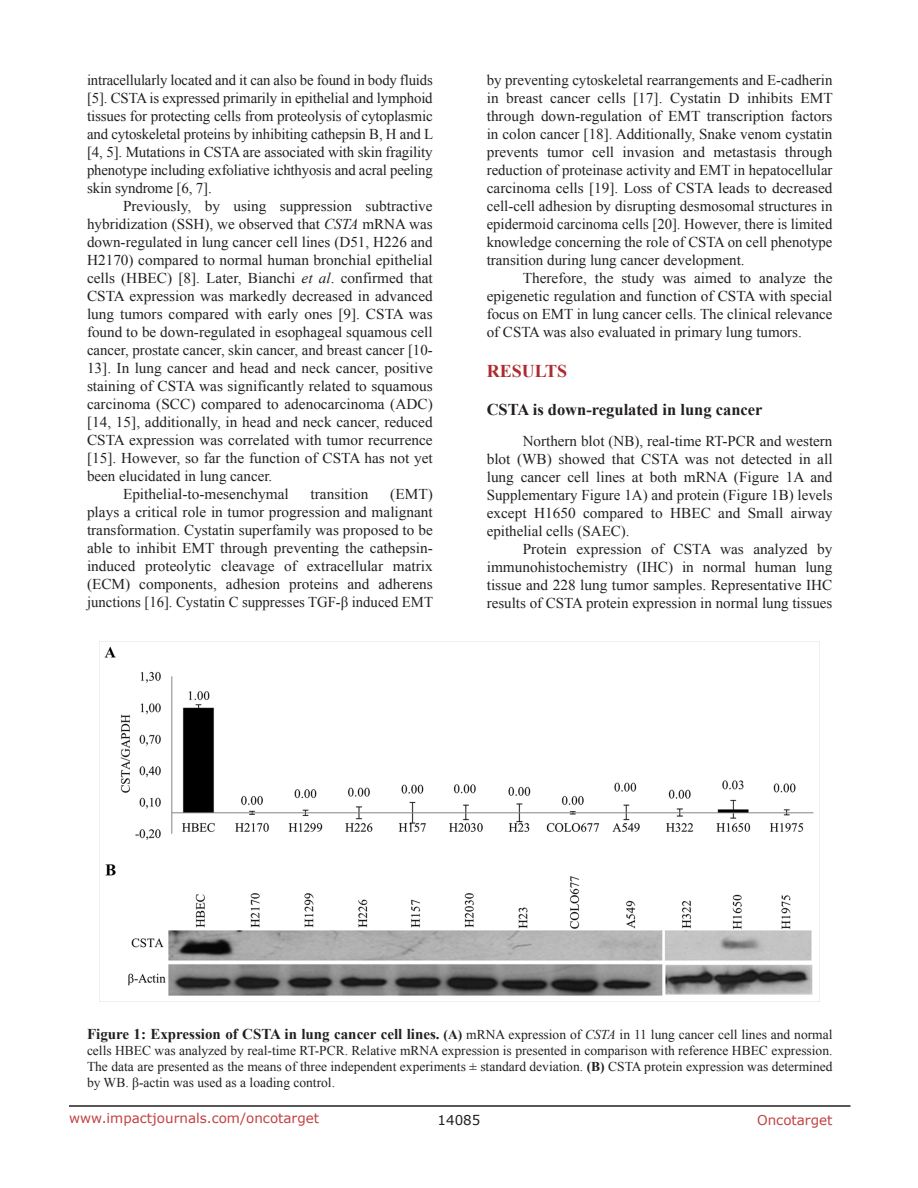
<style>
.page{position:relative;width:918px;height:1188px;background:#fff}
.page>*{position:absolute;margin:0;border:0;box-sizing:border-box;transform-origin:0 0}
.Heading{font:700 18px "Times New Roman";color:#ac2b31}
.SubHeading_no{font:700 16.5px "Times New Roman";color:#231f20}
.BodyText{font:15px/18px "Times New Roman";color:#231f20;text-align:justify}
.figuretext{font:13.5px/16.2px "Times New Roman";color:#231f20;text-align:justify}
.t1{font:13.5px "Verdana";color:#c24141}
.t2{font:13.5px "Verdana";color:#231f20}
.s1{font-style:italic}
.s2{font-weight:700;font-size:15px}
.s3{font-weight:700}
</style>
<div class="page">
<hr style="left:69px;top:1105px;width:781px;height:2px;background:#231f20">
<img style="left:100px;top:641px;width:720px;height:360px">
<p class="BodyText" style="left:87px;top:71px;width:348px">intracellularly located and it can also be found in body fluids [5]. CSTA is expressed primarily in epithelial and lymphoid tissues for protecting cells from proteolysis of cytoplasmic and cytoskeletal proteins by inhibiting cathepsin B, H and L [4, 5]. Mutations in CSTA are associated with skin fragility phenotype including exfoliative ichthyosis and acral peeling skin syndrome [6, 7].</p>
<p class="BodyText" style="left:87px;top:197px;width:347px;text-indent:36px">Previously, by using suppression subtractive hybridization (SSH), we observed that <span class="s1">CSTA</span> mRNA was down-regulated in lung cancer cell lines (D51, H226 and H2170) compared to normal human bronchial epithelial cells (HBEC) [8]. Later, Bianchi <span class="s1">et al</span>. confirmed that CSTA expression was markedly decreased in advanced lung tumors compared with early ones [9]. CSTA was found to be down-regulated in esophageal squamous cell cancer, prostate cancer, skin cancer, and breast cancer [10- 13]. In lung cancer and head and neck cancer, positive staining of CSTA was significantly related to squamous carcinoma (SCC) compared to adenocarcinoma (ADC) [14, 15], additionally, in head and neck cancer, reduced CSTA expression was correlated with tumor recurrence [15]. However, so far the function of CSTA has not yet been elucidated in lung cancer.</p>
<p class="BodyText" style="left:123px;top:485px;width:167px">Epithelial-to-mesenchymal</p>
<p class="BodyText" style="left:311px;top:485px;width:59px">transition</p>
<p class="BodyText" style="left:87px;top:485px;width:348px;text-indent:303px">(EMT) plays a critical role in tumor progression and malignant transformation. Cystatin superfamily was proposed to be able to inhibit EMT through preventing the cathepsin&shy;induced proteolytic cleavage of extracellular matrix (ECM) components, adhesion proteins and adherens junctions [16]. Cystatin C suppresses TGF-β induced EMT</p>
<p class="BodyText" style="left:487px;top:71px;width:348px">by preventing cytoskeletal rearrangements and E-cadherin in breast cancer cells [17]. Cystatin D inhibits EMT through down-regulation of EMT transcription factors in colon cancer [18]. Additionally, Snake venom cystatin prevents tumor cell invasion and metastasis through reduction of proteinase activity and EMT in hepatocellular carcinoma cells [19]. Loss of CSTA leads to decreased cell-cell adhesion by disrupting desmosomal structures in epidermoid carcinoma cells [20]. However, there is limited knowledge concerning the role of CSTA on cell phenotype transition during lung cancer development.</p>
<p class="BodyText" style="left:487px;top:269px;width:347px;text-indent:36px">Therefore, the study was aimed to analyze the epigenetic regulation and function of CSTA with special focus on EMT in lung cancer cells. The clinical relevance of CSTA was also evaluated in primary lung tumors.</p>
<p class="Heading" style="left:487px;top:359px;width:82px">RESULTS</p>
<p class="SubHeading_no" style="left:487px;top:398px;width:277px">CSTA is down-regulated in lung cancer</p>
<p class="BodyText" style="left:487px;top:432px;width:347px;text-indent:36px">Northern blot (NB), real-time RT-PCR and western blot (WB) showed that CSTA was not detected in all lung cancer cell lines at both mRNA (Figure 1A and Supplementary Figure 1A) and protein (Figure 1B) levels except H1650 compared to HBEC and Small airway epithelial cells (SAEC).</p>
<p class="BodyText" style="left:487px;top:540px;width:347px;text-indent:36px">Protein expression of CSTA was analyzed by immunohistochemistry (IHC) in normal human lung tissue and 228 lung tumor samples. Representative IHC results of CSTA protein expression in normal lung tissues</p>
<p class="figuretext" style="left:87px;top:1026px;width:747px"><span class="s2">Figure 1: Expression of CSTA in lung cancer cell lines.</span> <span class="s3">(A)</span> mRNA expression of <span class="s1">CSTA</span> in 11 lung cancer cell lines and normal cells HBEC was analyzed by real-time RT-PCR. Relative mRNA expression is presented in comparison with reference HBEC expression.<br>The data are presented as the means of three independent experiments ± standard deviation. <span class="s3">(B)</span> CSTA protein expression was determined by WB. β-actin was used as a loading control.</p>
<p class="t1" style="left:69px;top:1109px;width:252px">www.impactjournals.com/oncotarget</p>
<p class="t2" style="left:438px;top:1111px;width:44px">14085</p>
<p class="t1" style="left:757px;top:1111px;width:77px">Oncotarget</p>
</div>
